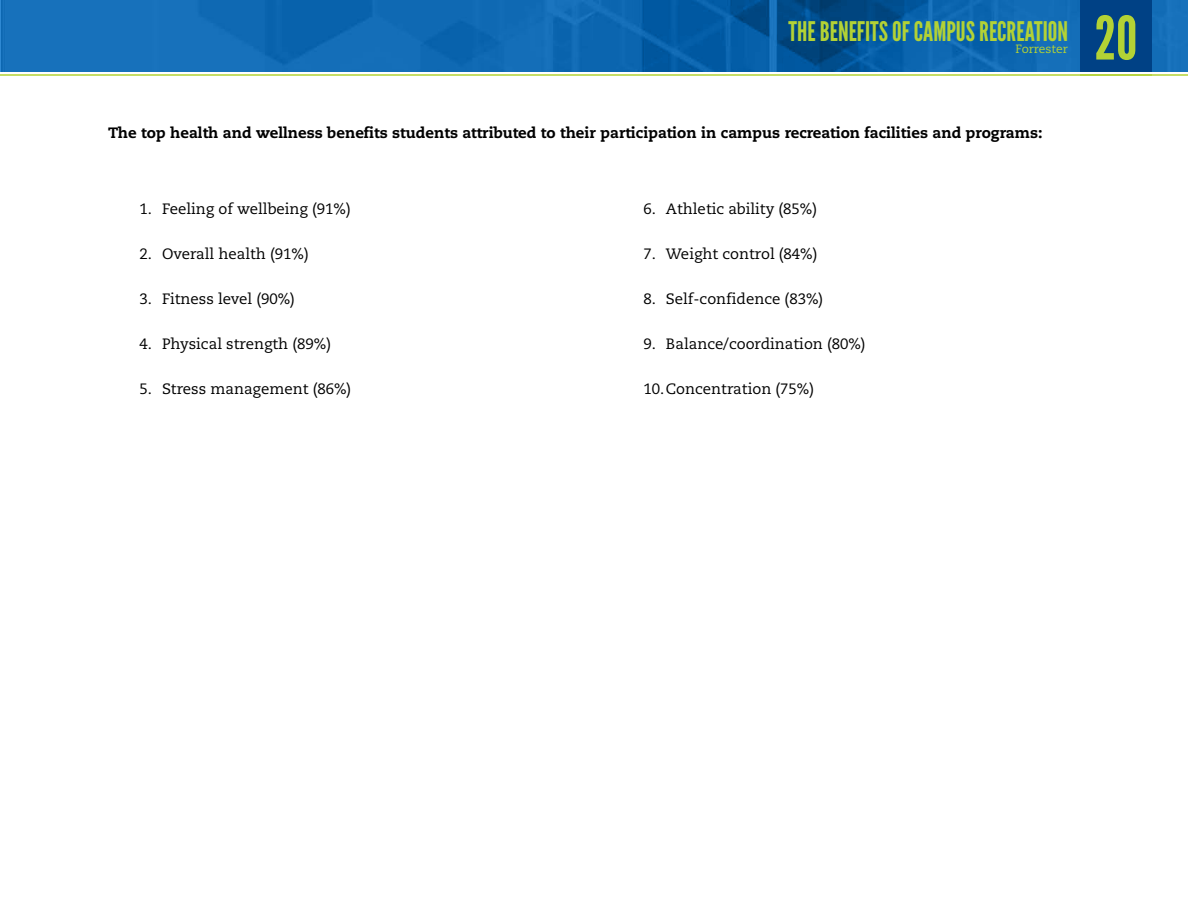
<style>
.page{position:relative;width:1188px;height:918px;background:#fff}
.page>*{position:absolute;margin:0;border:0;box-sizing:border-box;transform-origin:0 0}
.t1{font:60px "League Gothic";color:#b3d235}
.t2{font:27px "League Gothic";color:#b3d235}
.t3{font:15px "Caecilia";color:#000}
.t4{font:800 15px "Caecilia";color:#000}
.t5{font:12px "Caecilia";color:#b3d235}
</style>
<div class="page">
<svg style="left:0;top:0;width:1188px;height:72px;background:#0d65ae"></svg>
<hr style="left:0;top:74px;width:1188px;height:2px;background:#b3d235">
<div style="left:1080px;top:0;width:72px;height:72px;background:#004185"></div>
<h2 class="t2" style="left:789px;top:16px;width:281px">THE BENEFITS OF CAMPUS RECREATION</h2>
<p class="t5" style="left:1015px;top:42px;width:54px">Forrester</p>
<p class="t4" style="left:108px;top:123px;width:936px">The top health and wellness benefits students attributed to their participation in campus recreation facilities and programs:</p>
<p class="t3" style="left:140px;top:200px;width:213px">1. Feeling of wellbeing (91%)</p>
<p class="t3" style="left:140px;top:245px;width:171px">2. Overall health (91%)</p>
<p class="t3" style="left:140px;top:290px;width:157px">3. Fitness level (90%)</p>
<p class="t3" style="left:140px;top:335px;width:193px">4. Physical strength (89%)</p>
<p class="t3" style="left:140px;top:380px;width:213px">5. Stress management (86%)</p>
<p class="t3" style="left:643px;top:200px;width:175px">6. Athletic ability (85%)</p>
<p class="t3" style="left:643px;top:245px;width:176px">7. Weight control (84%)</p>
<p class="t3" style="left:643px;top:290px;width:181px">8. Self-confidence (83%)</p>
<p class="t3" style="left:643px;top:335px;width:224px">9. Balance/coordination (80%)</p>
<p class="t3" style="left:643px;top:380px;width:172px">10.Concentration (75%)</p>
<h1 class="t1" style="left:1095px;top:4px;width:44px">20</h1>
</div>
